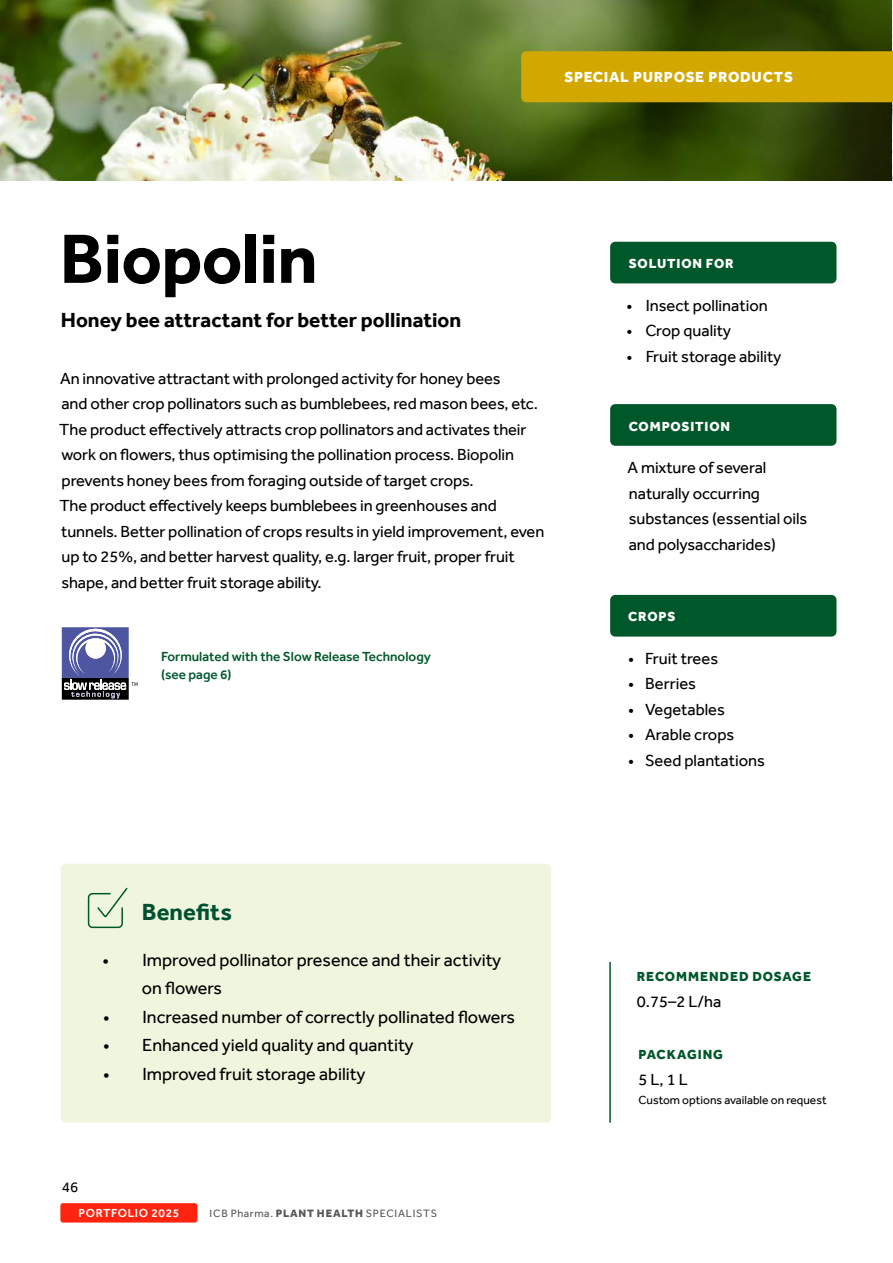
<style>
.page{position:relative;width:893px;height:1263px;background:#fff}
.page>*{position:absolute;margin:0;border:0;box-sizing:border-box;transform-origin:0 0}
.t1{font:700 72px "Effra";letter-spacing:-.01em;color:#000}
.t2{font:700 24px "Effra";letter-spacing:.005em;color:#005131}
.t3{font:700 21px "Effra";color:#000}
.t4{font:18px/28.5px "Effra";color:#000}
.t5{font:16.5px/25.5px "Effra";letter-spacing:-.005em;color:#000}
.t6{font:800 15px "Effra";letter-spacing:.05em;color:#fff}
.t7{font:15px "Effra";color:#000}
.t8{font:500 13.5px/18px "Effra";color:#00582a}
.t9{font:800 13.5px "Effra";letter-spacing:.06em;color:#fff}
.t10{font:800 13.5px "Effra";letter-spacing:.065em;color:#00582a}
.t11{font:12px "Effra";color:#000}
.t12{font:500 12px "Effra";letter-spacing:.05em;color:#fff}
.t13{font:10.95px "Effra";letter-spacing:.065em;color:#575756}
.s1{font-weight:800}
</style>
<div class="page">
<div style="left:60px;top:1203px;width:137px;height:19px;background:#ff2410;border-radius:3px"></div>
<img style="left:0;top:0;width:892px;height:181px">
<div style="left:610px;top:404px;width:226px;height:42px;background:#00582a;border-radius:5px"></div>
<div style="left:610px;top:595px;width:226px;height:42px;background:#00582a;border-radius:5px"></div>
<div style="left:610px;top:242px;width:226px;height:41px;background:#00582a;border-radius:5px"></div>
<div style="left:61px;top:864px;width:490px;height:259px;background:#f0f5de;border-radius:5px"></div>
<svg style="left:87px;top:887px;width:41px;height:42px"></svg>
<hr style="left:892px;top:0;width:1px;height:181px;background:#f0f5de">
<svg style="left:62px;top:627px;width:76px;height:73px"></svg>
<hr style="left:609px;top:962px;width:2px;height:161px;background:#00582a">
<div style="left:521px;top:51px;width:372px;height:51px;background:#d2a800"></div>
<p class="t6" style="left:564px;top:68px;width:230px">SPECIAL PURPOSE PRODUCTS</p>
<h1 class="t1" style="left:60px;top:216px;width:260px">Biopolin</h1>
<p class="t3" style="left:61px;top:307px;width:402px">Honey bee attractant for better pollination</p>
<p class="t5" style="left:59px;top:365px;width:487px">An innovative attractant with prolonged activity for honey bees<br>and other crop pollinators such as bumblebees, red mason bees, etc.<br>The product effectively attracts crop pollinators and activates their work on flowers, thus optimising the pollination process. Biopolin prevents honey bees from foraging outside of target crops.<br>The product effectively keeps bumblebees in greenhouses and tunnels. Better pollination of crops results in yield improvement, even up to 25%, and better harvest quality, e.g. larger fruit, proper fruit shape, and better fruit storage ability.</p>
<p class="t8" style="left:161px;top:647px;width:271px">Formulated with the Slow Release Technology (see page 6)</p>
<h2 class="t2" style="left:142px;top:898px;width:92px">Benefits</h2>
<p class="t4" style="left:142px;top:945px;width:361px;text-indent:-39px">• Improved pollinator presence and their activity on flowers</p>
<p class="t4" style="left:103px;top:1002px;width:413px">• Increased number of correctly pollinated flowers</p>
<p class="t4" style="left:103px;top:1031px;width:312px">• Enhanced yield quality and quantity</p>
<p class="t4" style="left:103px;top:1059px;width:264px">• Improved fruit storage ability</p>
<p class="t7" style="left:62px;top:1178px;width:18px">46</p>
<p class="t12" style="left:78px;top:1206px;width:102px">PORTFOLIO 2025</p>
<p class="t13" style="left:210px;top:1207px;width:229px">ICB Pharma. <span class="s1">PLANT HEALTH</span> SPECIALISTS</p>
<p class="t9" style="left:629px;top:255px;width:106px">SOLUTION FOR</p>
<p class="t5" style="left:627px;top:292px;width:143px">• Insect pollination</p>
<p class="t5" style="left:627px;top:318px;width:106px">• Crop quality</p>
<p class="t5" style="left:627px;top:343px;width:156px">• Fruit storage ability</p>
<p class="t9" style="left:629px;top:418px;width:103px">COMPOSITION</p>
<p class="t5" style="left:628px;top:455px;width:181px">A mixture of several naturally occurring substances (essential oils and polysaccharides)</p>
<p class="t9" style="left:628px;top:609px;width:49px">CROPS</p>
<p class="t5" style="left:628px;top:645px;width:91px">• Fruit trees</p>
<p class="t5" style="left:628px;top:671px;width:69px">• Berries</p>
<p class="t5" style="left:628px;top:696px;width:98px">• Vegetables</p>
<p class="t5" style="left:628px;top:722px;width:108px">• Arable crops</p>
<p class="t5" style="left:628px;top:747px;width:138px">• Seed plantations</p>
<p class="t10" style="left:637px;top:969px;width:176px">RECOMMENDED DOSAGE</p>
<p class="t5" style="left:637px;top:988px;width:86px">0.75–2 L/ha</p>
<p class="t10" style="left:638px;top:1046px;width:86px">PACKAGING</p>
<p class="t5" style="left:638px;top:1066px;width:51px">5 L, 1 L</p>
<p class="t11" style="left:638px;top:1093px;width:190px">Custom options available on request</p>
</div>
